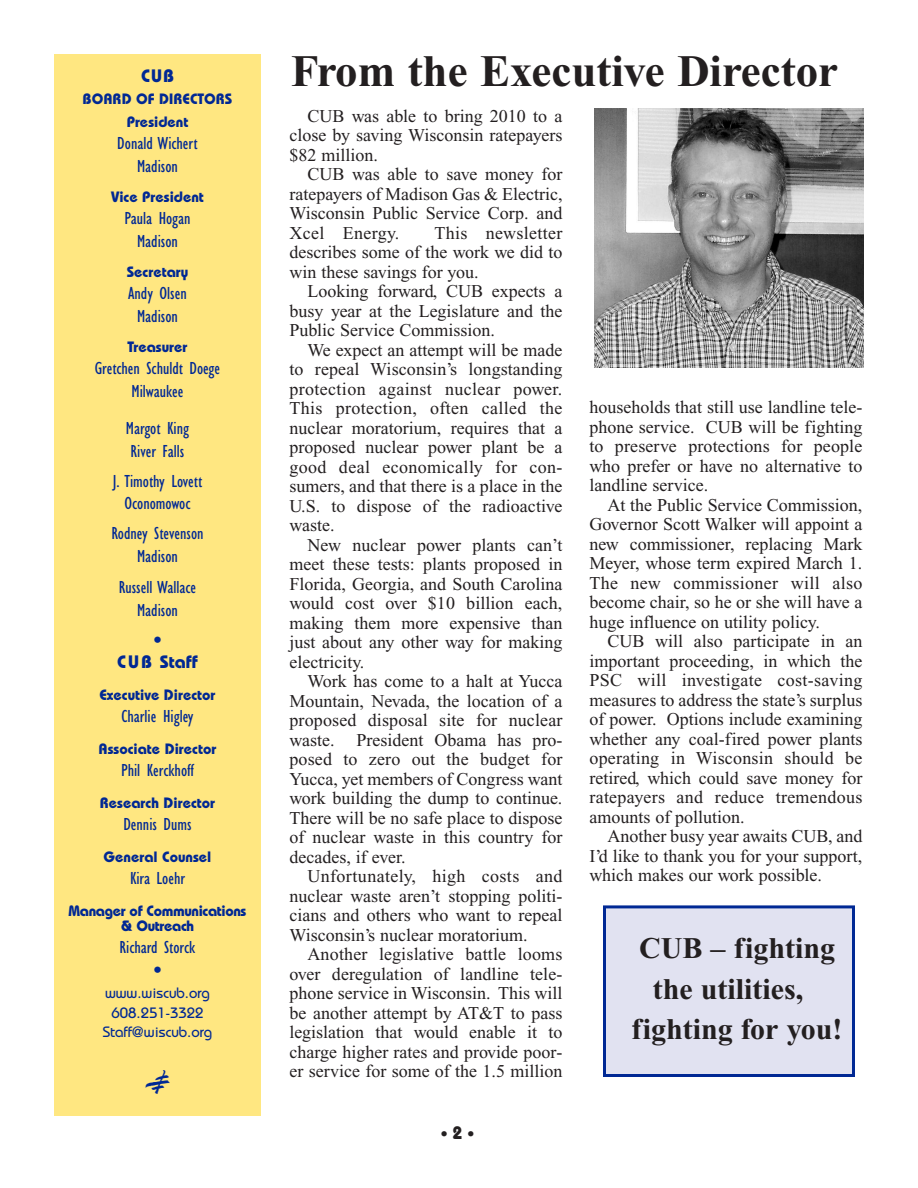
<style>
.page{position:relative;width:918px;height:1188px;background:#fff}
.page>*{position:absolute;margin:0;border:0;box-sizing:border-box;transform-origin:0 0}
.t1{font:700 45px "Times";color:#231f20}
.t2{font:36px "Type Embellishments Three Plain";color:#002894}
.t3{font:700 30px "Times";color:#231f20}
.t4{font:18px/19.5px "Times";color:#231f20;text-align:justify}
.t5{font:condensed 18px/22.5px "Gill Sans";color:#002894;text-align:center}
.t6{font:700 18px/22.5px "Bauhaus";color:#002894;text-align:center}
.t7{font:700 18px "Bauhaus";letter-spacing:.03em;color:#002894}
.t8{font:700 15px/22.5px "Bauhaus";color:#002894;text-align:center}
.t9{font:500 15px/19.5px "Bauhaus";color:#002894;text-align:center}
.t10{font:700 15px/15px "Bauhaus";letter-spacing:-.02em;color:#002894;text-align:center}
.t11{font:500 15px "Bauhaus";color:#231f20}
.s1{font-weight:700;font-size:18px}
</style>
<div class="page">
<div style="left:54px;top:54px;width:207px;height:1062px;background:#ffe781"></div>
<img style="left:594px;top:108px;width:270px;height:260px">
<div style="left:606px;top:908px;width:246px;height:166px;background:#e1e2f1"></div>
<div style="left:603px;top:905px;width:252px;height:172px;border:3px solid #002894"></div>
<p class="t7" style="left:141px;top:69px;width:34px">CUB</p>
<p class="t8" style="left:83px;top:89px;width:151px">BOARD OF DIRECTORS<br>President</p>
<p class="t5" style="left:117px;top:134px;width:82px">Donald Wichert<br>Madison</p>
<p class="t8" style="left:111px;top:187px;width:94px">Vice President</p>
<p class="t5" style="left:124px;top:209px;width:68px">Paula Hogan<br>Madison</p>
<p class="t8" style="left:127px;top:262px;width:63px">Secretary</p>
<p class="t5" style="left:128px;top:284px;width:60px">Andy Olsen<br>Madison</p>
<p class="t8" style="left:127px;top:337px;width:62px">Treasurer</p>
<p class="t5" style="left:95px;top:359px;width:127px">Gretchen Schuldt Doege<br>Milwaukee</p>
<p class="t5" style="left:126px;top:419px;width:65px;text-align:left">Margot King<br>River Falls</p>
<p class="t5" style="left:113px;top:471px;width:91px">J. Timothy Lovett<br>Oconomowoc</p>
<p class="t5" style="left:111px;top:524px;width:94px">Rodney Stevenson<br>Madison</p>
<p class="t5" style="left:119px;top:578px;width:79px">Russell Wallace<br>Madison</p>
<p class="t6" style="left:117px;top:630px;width:82px">•<br>CUB Staff</p>
<p class="t8" style="left:99px;top:685px;width:118px">Executive Director</p>
<p class="t5" style="left:121px;top:707px;width:74px">Charlie Higley</p>
<p class="t8" style="left:99px;top:739px;width:119px">Associate Director</p>
<p class="t5" style="left:121px;top:761px;width:74px">Phil Kerckhoff</p>
<p class="t8" style="left:100px;top:793px;width:117px">Research Director</p>
<p class="t5" style="left:123px;top:815px;width:70px">Dennis Dums</p>
<p class="t8" style="left:104px;top:847px;width:109px">General Counsel</p>
<p class="t5" style="left:130px;top:869px;width:56px">Kira Loehr</p>
<p class="t10" style="left:69px;top:905px;width:179px">Manager of Communications &amp; Outreach</p>
<p class="t5" style="left:120px;top:938px;width:77px">Richard Storck</p>
<p class="t7" style="left:153px;top:963px;width:10px">•</p>
<p class="t9" style="left:103px;top:985px;width:111px">www.wiscub.org<br>608.251-3322<br>Staff@wiscub.org</p>
<h2 class="t2" style="left:144px;top:1068px;width:29px">4</h2>
<h1 class="t1" style="left:291px;top:56px;width:549px">From the Executive Director</h1>
<p class="t4" style="left:290px;top:108px;width:275px;text-indent:18px">CUB was able to bring 2010 to a close by saving Wisconsin ratepayers $82 million.</p>
<p class="t4" style="left:289px;top:166px;width:275px;text-indent:18px">CUB was able to save money for ratepayers of Madison Gas &amp; Electric, Wisconsin Public Service Corp. and Xcel Energy.</p>
<p class="t4" style="left:289px;top:225px;width:275px;text-indent:145px">This newsletter describes some of the work we did to win these savings for you.</p>
<p class="t4" style="left:289px;top:283px;width:275px;text-indent:18px">Looking forward, CUB expects a busy year at the Legislature and the Public Service Commission.</p>
<p class="t4" style="left:289px;top:342px;width:275px;text-indent:18px">We expect an attempt will be made to repeal Wisconsin’s longstanding protection against nuclear power.<br>This protection, often called the nuclear moratorium, requires that a proposed nuclear power plant be a good deal economically for con&shy;sumers, and that there is a place in the U.S. to dispose of the radioactive waste.</p>
<p class="t4" style="left:289px;top:537px;width:275px;text-indent:18px">New nuclear power plants can’t meet these tests: plants proposed in Florida, Georgia, and South Carolina would cost over $10 billion each, making them more expensive than just about any other way for making electricity.</p>
<p class="t4" style="left:289px;top:673px;width:275px;text-indent:18px">Work has come to a halt at Yucca Mountain, Nevada, the location of a proposed disposal site for nuclear waste. President Obama has pro&shy;posed to zero out the budget for Yucca, yet members of Congress want work building the dump to continue.<br>There will be no safe place to dispose of nuclear waste in this country for decades, if ever.</p>
<p class="t4" style="left:289px;top:868px;width:275px;text-indent:18px">Unfortunately, high costs and nuclear waste aren’t stopping politi&shy;cians and others who want to repeal Wisconsin’s nuclear moratorium.</p>
<p class="t4" style="left:289px;top:946px;width:275px;text-indent:18px">Another legislative battle looms over deregulation of landline tele&shy;phone service in Wisconsin. This will be another attempt by AT&amp;T to pass legislation that would enable it to charge higher rates and provide poor&shy;er service for some of the 1.5 million</p>
<p class="t4" style="left:589px;top:399px;width:275px">households that still use landline tele&shy;phone service. CUB will be fighting to preserve protections for people who prefer or have no alternative to landline service.</p>
<p class="t4" style="left:589px;top:497px;width:275px;text-indent:18px">At the Public Service Commission, Governor Scott Walker will appoint a new commissioner, replacing Mark Meyer, whose term expired March 1.<br>The new commissioner will also become chair, so he or she will have a huge influence on utility policy.</p>
<p class="t4" style="left:589px;top:633px;width:275px;text-indent:18px">CUB will also participate in an important proceeding, in which the PSC will investigate cost-saving measures to address the state’s surplus of power. Options include examining whether any coal-fired power plants operating in Wisconsin should be retired, which could save money for ratepayers and reduce tremendous amounts of pollution.</p>
<p class="t4" style="left:589px;top:828px;width:275px;text-indent:18px">Another busy year awaits CUB, and I’d like to thank you for your support, which makes our work possible.</p>
<h3 class="t3" style="left:639px;top:939px;width:198px">CUB – fighting</h3>
<h3 class="t3" style="left:653px;top:979px;width:152px">the utilities,</h3>
<h3 class="t3" style="left:632px;top:1020px;width:213px">fighting for you!</h3>
<p class="t11" style="left:440px;top:1129px;width:36px">•<span class="s1">2</span>•</p>
</div>
